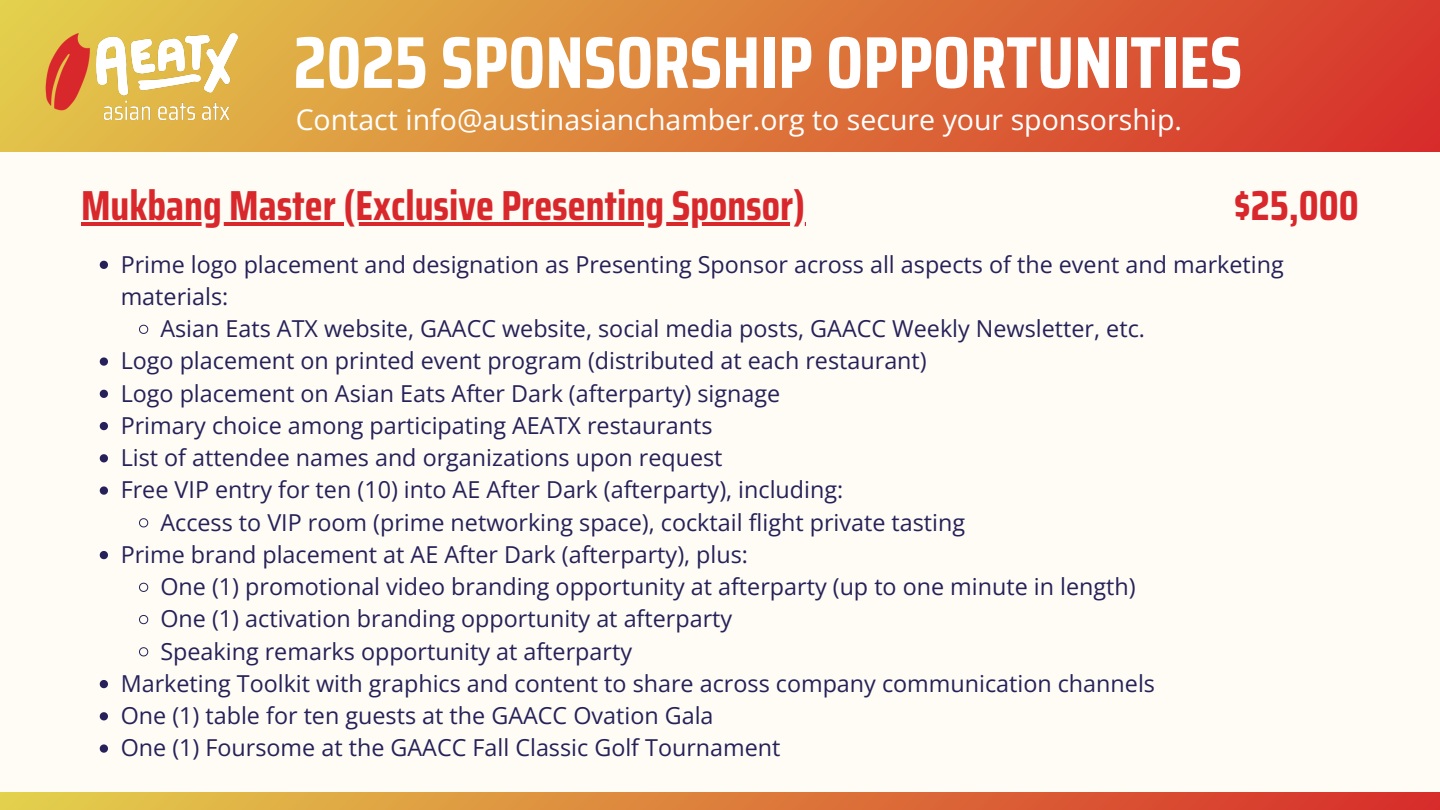
<style>
.page{position:relative;width:1440px;height:810px;background:#fffcf5}
.page>*{position:absolute;margin:0;border:0;box-sizing:border-box;transform-origin:0 0}
.t1{font:700 73.4px "Saira Condensed";color:#fff}
.t2{font:700 42px "Saira Condensed";color:#d9282c}
.t3{font:28.5px "Open Sans";color:#fff}
.t4{font:23.4px/32.2px "Open Sans";color:#262259}
</style>
<div class="page">
<svg style="left:100px;top:261px;width:8px;height:8px"></svg>
<svg style="left:139px;top:324px;width:10px;height:10px"></svg>
<svg style="left:100px;top:357px;width:8px;height:9px"></svg>
<svg style="left:100px;top:390px;width:8px;height:8px"></svg>
<svg style="left:100px;top:422px;width:8px;height:8px"></svg>
<svg style="left:100px;top:454px;width:8px;height:8px"></svg>
<svg style="left:100px;top:486px;width:8px;height:9px"></svg>
<svg style="left:139px;top:518px;width:10px;height:10px"></svg>
<svg style="left:100px;top:551px;width:8px;height:8px"></svg>
<svg style="left:139px;top:582px;width:10px;height:10px"></svg>
<svg style="left:139px;top:615px;width:10px;height:10px"></svg>
<svg style="left:139px;top:647px;width:10px;height:10px"></svg>
<svg style="left:100px;top:680px;width:8px;height:8px"></svg>
<svg style="left:100px;top:712px;width:8px;height:8px"></svg>
<svg style="left:100px;top:744px;width:8px;height:9px"></svg>
<hr style="left:81px;top:222px;width:724px;height:4px;background:#d9282c">
<div style="left:0;top:0;width:1440px;height:152px;background:linear-gradient(to right,#e2cb4b,#d8322c)"></div>
<div style="left:0;top:792px;width:1440px;height:18px;background:linear-gradient(to right,#e3d14d,#d72c2b)"></div>
<img style="left:28px;top:33px;width:69px;height:79px">
<img style="left:97px;top:33px;width:140px;height:96px">
<p class="t1" style="left:293px;top:5px;width:950px">2025 SPONSORSHIP OPPORTUNITIES</p>
<p class="t3" style="left:296px;top:100px;width:888px">Contact info@austinasianchamber.org to secure your sponsorship.</p>
<p class="t2" style="left:81px;top:172px;width:726px">Mukbang Master (Exclusive Presenting Sponsor)</p>
<p class="t2" style="left:1234px;top:172px;width:127px">$25,000</p>
<p class="t4" style="left:121px;top:248px;width:1165px">Prime logo placement and designation as Presenting Sponsor across all aspects of the event and marketing materials:</p>
<h3 class="t4" style="left:160px;top:312px;width:986px">Asian Eats ATX website, GAACC website, social media posts, GAACC Weekly Newsletter, etc.</h3>
<h1 class="t4" style="left:121px;top:344px;width:808px">Logo placement on printed event program (distributed at each restaurant)</h1>
<h2 class="t4" style="left:121px;top:377px;width:661px">Logo placement on Asian Eats After Dark (afterparty) signage</h2>
<h2 class="t4" style="left:121px;top:409px;width:593px">Primary choice among participating AEATX restaurants</h2>
<p class="t4" style="left:121px;top:441px;width:603px">List of attendee names and organizations upon request</p>
<p class="t4" style="left:121px;top:473px;width:724px">Free VIP entry for ten (10) into AE After Dark (afterparty), including:</p>
<p class="t4" style="left:160px;top:506px;width:806px">Access to VIP room (prime networking space), cocktail flight private tasting</p>
<p class="t4" style="left:121px;top:538px;width:629px">Prime brand placement at AE After Dark (afterparty), plus:</p>
<p class="t4" style="left:160px;top:570px;width:977px">One (1) promotional video branding opportunity at afterparty (up to one minute in length)</p>
<p class="t4" style="left:160px;top:602px;width:573px">One (1) activation branding opportunity at afterparty</p>
<p class="t4" style="left:160px;top:635px;width:473px">Speaking remarks opportunity at afterparty</p>
<p class="t4" style="left:121px;top:667px;width:1036px">Marketing Toolkit with graphics and content to share across company communication channels</p>
<p class="t4" style="left:121px;top:699px;width:594px">One (1) table for ten guests at the GAACC Ovation Gala</p>
<p class="t4" style="left:121px;top:731px;width:661px">One (1) Foursome at the GAACC Fall Classic Golf Tournament</p>
</div>
